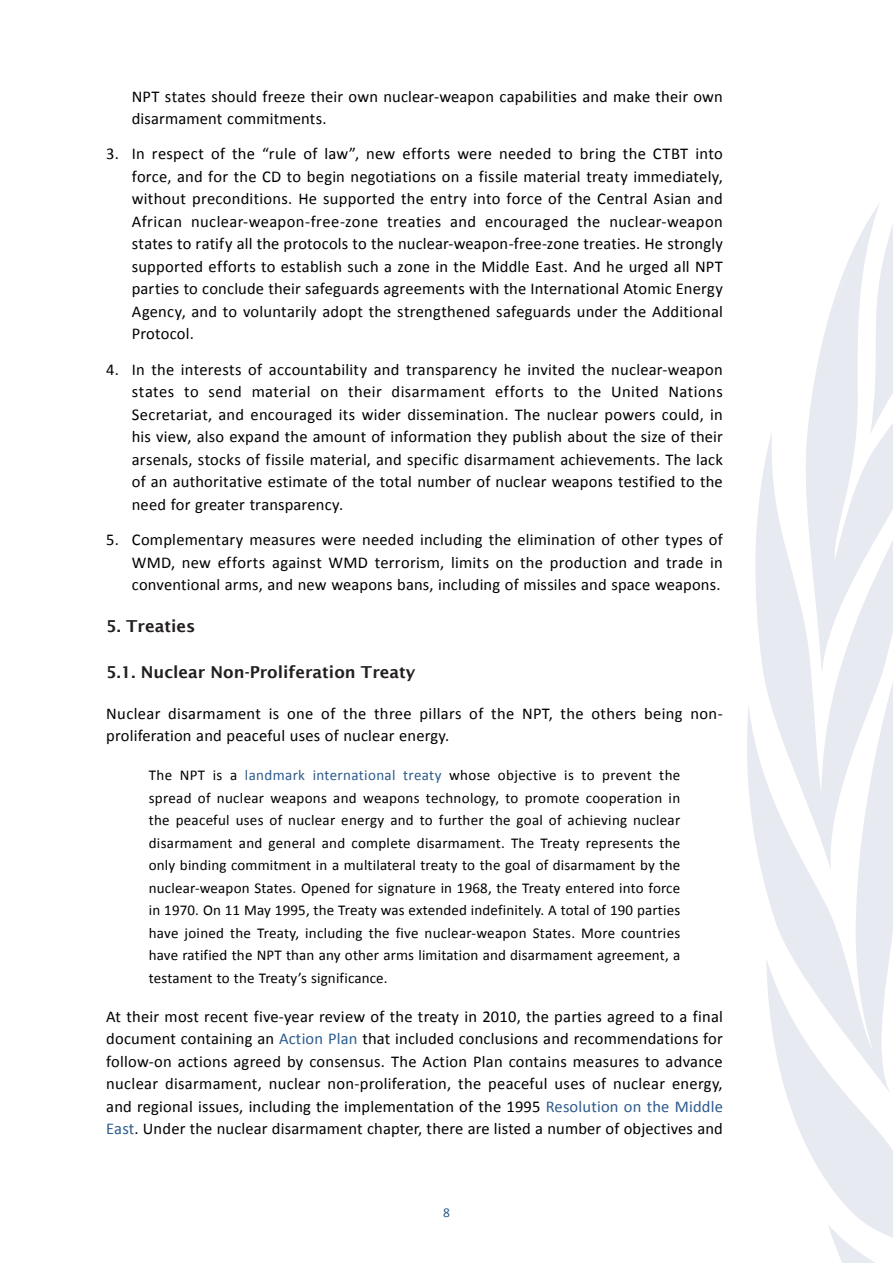
<style>
.page{position:relative;width:893px;height:1263px;background:#fff}
.page>*{position:absolute;margin:0;border:0;box-sizing:border-box;transform-origin:0 0}
.Resource_Para{font:16.5px/22.5px "Calibri";letter-spacing:.01em;color:#000;text-align:justify}
.headline_2{font:600 16.5px "Lucida Sans";color:#231f20}
.Block{font:15px/22.5px "Calibri";letter-spacing:.01em;color:#000;text-align:justify}
.t1{font:13.5px "Calibri";color:#2d5a8c}
.s1{color:#2d5a8c}
</style>
<div class="page">
<svg style="left:786px;top:1093px;width:107px;height:170px;fill:#e8eaf1"></svg>
<svg style="left:747px;top:706px;width:146px;height:387px;fill:#e8eaf1"></svg>
<svg style="left:750px;top:433px;width:143px;height:438px;fill:#e8eaf1"></svg>
<svg style="left:804px;top:204px;width:89px;height:471px"></svg>
<p class="Resource_Para" style="left:132px;top:85px;width:593px">NPT states should freeze their own nuclear-weapon capabilities and make their own disarmament commitments.</p>
<p class="Resource_Para" style="left:132px;top:143px;width:593px;text-indent:-26px">3. In respect of the “rule of law”, new efforts were needed to bring the CTBT into force, and for the CD to begin negotiations on a fissile material treaty immediately, without preconditions. He supported the entry into force of the Central Asian and African nuclear-weapon-free-zone treaties and encouraged the nuclear-weapon states to ratify all the protocols to the nuclear-weapon-free-zone treaties. He strongly supported efforts to establish such a zone in the Middle East. And he urged all NPT parties to conclude their safeguards agreements with the International Atomic Energy Agency, and to voluntarily adopt the strengthened safeguards under the Additional Protocol.</p>
<p class="Resource_Para" style="left:132px;top:358px;width:593px;text-indent:-26px">4. In the interests of accountability and transparency he invited the nuclear-weapon states to send material on their disarmament efforts to the United Nations Secretariat, and encouraged its wider dissemination. The nuclear powers could, in his view, also expand the amount of information they publish about the size of their arsenals, stocks of fissile material, and specific disarmament achievements. The lack of an authoritative estimate of the total number of nuclear weapons testified to the need for greater transparency.</p>
<p class="Resource_Para" style="left:132px;top:528px;width:593px;text-indent:-26px">5. Complementary measures were needed including the elimination of other types of WMD, new efforts against WMD terrorism, limits on the production and trade in conventional arms, and new weapons bans, including of missiles and space weapons.</p>
<p class="headline_2" style="left:106px;top:616px;width:91px">5. Treaties</p>
<p class="headline_2" style="left:106px;top:663px;width:311px">5.1. Nuclear Non-Proliferation Treaty</p>
<p class="Resource_Para" style="left:106px;top:702px;width:618px">Nuclear disarmament is one of the three pillars of the NPT, the others being non&shy;proliferation and peaceful uses of nuclear energy.</p>
<p class="Block" style="left:149px;top:764px;width:533px">The NPT is a <span class="s1">landmark international treaty</span> whose objective is to prevent the spread of nuclear weapons and weapons technology, to promote cooperation in the peaceful uses of nuclear energy and to further the goal of achieving nuclear disarmament and general and complete disarmament. The Treaty represents the only binding commitment in a multilateral treaty to the goal of disarmament by the nuclear-weapon States. Opened for signature in 1968, the Treaty entered into force in 1970. On 11 May 1995, the Treaty was extended indefinitely. A total of 190 parties have joined the Treaty, including the five nuclear-weapon States. More countries have ratified the NPT than any other arms limitation and disarmament agreement, a testament to the Treaty’s significance.</p>
<p class="Resource_Para" style="left:106px;top:1005px;width:618px">At their most recent five-year review of the treaty in 2010, the parties agreed to a final document containing an <span class="s1">Action Plan</span> that included conclusions and recommendations for follow-on actions agreed by consensus. The Action Plan contains measures to advance nuclear disarmament, nuclear non-proliferation, the peaceful uses of nuclear energy, and regional issues, including the implementation of the 1995 <span class="s1">Resolution on the Middle East</span>. Under the nuclear disarmament chapter, there are listed a number of objectives and</p>
<p class="t1" style="left:443px;top:1204px;width:8px">8</p>
</div>
